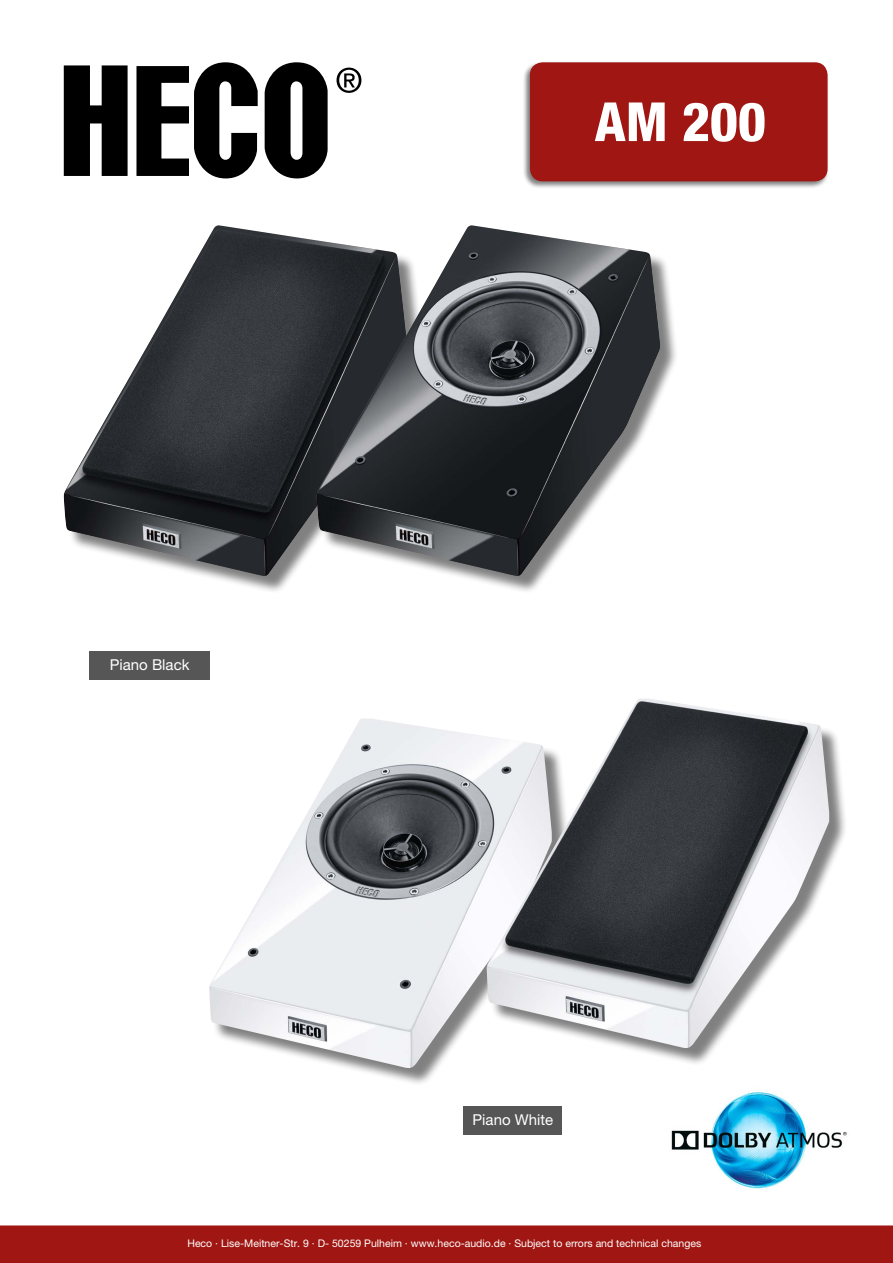
<style>
.page{position:relative;width:893px;height:1263px;background:#fff}
.page>*{position:absolute;margin:0;border:0;box-sizing:border-box;transform-origin:0 0}
.t1{font:800 condensed 54px "Helvetica Neue LT Std";color:#fff}
.t2{font:15px "Helvetica Neue LT Std";color:#fff}
.t3{font:10.5px "Helvetica Neue LT Std";color:#fff}
</style>
<div class="page">
<div style="left:0;top:1225px;width:893px;height:38px;background:#9f1612"></div>
<svg style="left:64px;top:65px;width:64px;height:111px;background:#292929"></svg>
<svg style="left:136px;top:62px;width:122px;height:116px"></svg>
<svg style="left:336px;top:68px;width:25px;height:25px"></svg>
<svg style="left:265px;top:62px;width:63px;height:116px"></svg>
<div style="left:523px;top:61px;width:306px;height:128px;background:#000;opacity:.5"></div>
<div style="left:530px;top:62px;width:298px;height:119px;background:#9f1612;border-radius:13px"></div>
<div style="left:67px;top:228px;width:359px;height:366px;background:#000;opacity:.5"></div>
<img style="left:64px;top:225px;width:253px;height:351px">
<div style="left:320px;top:228px;width:359px;height:366px;background:#000;opacity:.5"></div>
<img style="left:317px;top:225px;width:343px;height:351px">
<div style="left:212px;top:721px;width:358px;height:365px;background:#000;opacity:.5"></div>
<img style="left:209px;top:718px;width:343px;height:351px">
<div style="left:489px;top:701px;width:359px;height:365px;background:#000;opacity:.5"></div>
<img style="left:487px;top:698px;width:342px;height:351px">
<img style="left:671px;top:1092px;width:176px;height:97px">
<div style="left:90px;top:651px;width:120px;height:29px;background:#565656"></div>
<div style="left:463px;top:1106px;width:99px;height:28px;background:#565656"></div>
<h2 class="t2" style="left:110px;top:656px;width:81px">Piano Black</h2>
<h1 class="t1" style="left:595px;top:88px;width:173px">AM 200</h1>
<h2 class="t2" style="left:473px;top:1110px;width:82px">Piano White</h2>
<p class="t3" style="left:187px;top:1236px;width:515px">Heco · Lise-Meitner-Str. 9 · D- 50259 Pulheim · www.heco-audio.de · Subject to errors and technical changes</p>
</div>
